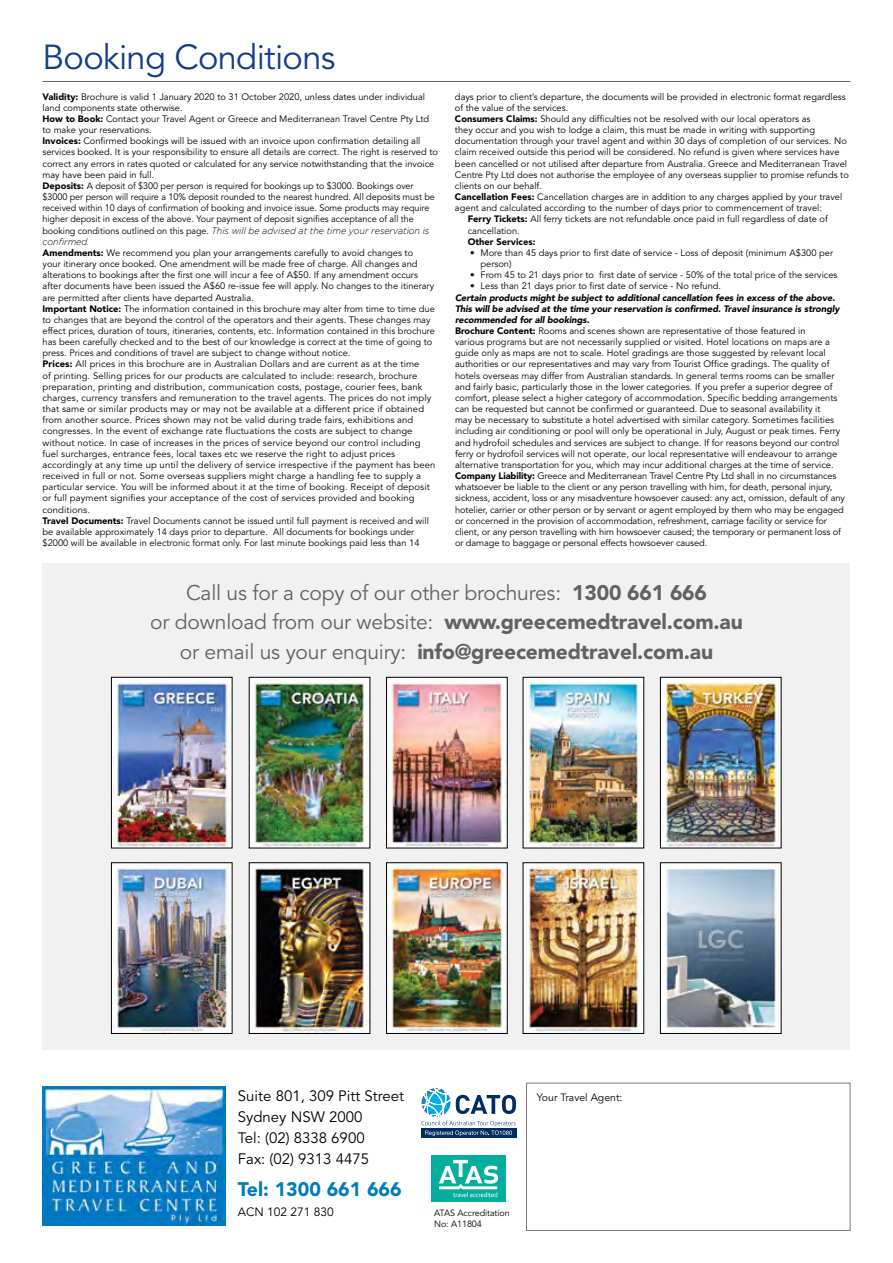
<style>
.page{position:relative;width:893px;height:1263px;background:#fff}
.page>*{position:absolute;margin:0;border:0;box-sizing:border-box;transform-origin:0 0}
.t1{font:34.5px "Avenir";letter-spacing:-.02em;color:#133c8b}
.t2{font:21px/29.2px "Avenir";letter-spacing:-.01em;color:#616264;text-align:center}
.t3{font:900 19.5px "Avenir";color:#007ac2}
.t4{font:15px/21px "Avenir";color:#000}
.t5{font:12px "Avenir";color:#000}
.t6{font:10.5px "Avenir";color:#000}
.t7{font:9.3px/11.1px "Avenir";color:#000}
.t8{font:italic 300 9.3px/11.1px "Gotham";letter-spacing:-.005em;color:#000}
.t9{font:900 9.3px "Avenir";color:#000}
.t10{font:9px/10.8px "Avenir";letter-spacing:-.01em;color:#000}
.s1{font-weight:900}
.s2{font-family:"Avenir";font-weight:400;font-style:normal}
.s3{font-weight:900;font-style:italic}
</style>
<div class="page">
<div style="left:43px;top:563px;width:807px;height:487px;background:#f1f1f2"></div>
<img style="left:662px;top:864px;width:117px;height:168px">
<div style="left:660px;top:862px;width:121px;height:172px;border:1px solid #000"></div>
<img style="left:251px;top:864px;width:117px;height:168px">
<div style="left:249px;top:862px;width:121px;height:172px;border:1px solid #000"></div>
<img style="left:113px;top:864px;width:117px;height:168px">
<div style="left:111px;top:862px;width:121px;height:172px;border:1px solid #000"></div>
<img style="left:113px;top:679px;width:117px;height:167px">
<div style="left:111px;top:677px;width:121px;height:171px;border:1px solid #000"></div>
<img style="left:251px;top:679px;width:117px;height:167px">
<img style="left:662px;top:679px;width:117px;height:167px">
<div style="left:660px;top:677px;width:121px;height:171px;border:1px solid #000"></div>
<img style="left:388px;top:864px;width:118px;height:168px">
<div style="left:386px;top:862px;width:122px;height:172px;border:1px solid #000"></div>
<img style="left:525px;top:679px;width:117px;height:167px">
<img style="left:388px;top:679px;width:118px;height:167px">
<div style="left:386px;top:677px;width:122px;height:171px;border:1px solid #000"></div>
<hr style="left:43px;top:81px;width:807px;height:1px;background:#616264">
<img style="left:525px;top:864px;width:117px;height:168px">
<div style="left:523px;top:862px;width:121px;height:172px;border:1px solid #000"></div>
<img style="left:43px;top:1087px;width:183px;height:138px">
<div style="left:526px;top:1083px;width:324px;height:148px;border:1px solid #77787b"></div>
<div style="left:421px;top:1128px;width:95px;height:9px;background:#002d62"></div>
<svg style="left:421px;top:1087px;width:95px;height:49px"></svg>
<div style="left:431px;top:1155px;width:75px;height:46px;background:#03af9c"></div>
<svg style="left:439px;top:1160px;width:59px;height:37px"></svg>
<h1 class="t1" style="left:43px;top:37px;width:295px">Booking Conditions</h1>
<p class="t7" style="left:43px;top:91px;width:397px"><span class="s1">Validity:</span> Brochure is valid 1 January 2020 to 31 October 2020, unless dates under individual land components state otherwise.<br><span class="s1">How to Book:</span> Contact your Travel Agent or Greece and Mediterranean Travel Centre Pty Ltd to make your reservations.<br><span class="s1">Invoices:</span> Confirmed bookings will be issued with an invoice upon confirmation detailing all services booked. It is your responsibility to ensure all details are correct. The right is reserved to correct any errors in rates quoted or calculated for any service notwithstanding that the invoice may have been paid in full.<br><span class="s1">Deposits:</span> A deposit of $300 per person is required for bookings up to $3000. Bookings over $3000 per person will require a 10% deposit rounded to the nearest hundred. All deposits must be received within 10 days of confirmation of booking and invoice issue. Some products may require higher deposit in excess of the above. Your payment of deposit signifies acceptance of all the</p>
<p class="t8" style="left:43px;top:225px;width:388px"><span class="s2">booking conditions outlined on this page.</span> This will be advised at the time your reservation is confirmed.</p>
<p class="t7" style="left:43px;top:247px;width:394px"><span class="s1">Amendments:</span> We recommend you plan your arrangements carefully to avoid changes to<br>your itinerary once booked. One amendment will be made free of charge. All changes and alterations to bookings after the first one will incur a fee of A$50. If any amendment occurs after documents have been issued the A$60 re-issue fee will apply. No changes to the itinerary are permitted after clients have departed Australia.<br><span class="s1">Important Notice:</span> The information contained in this brochure may alter from time to time due to changes that are beyond the control of the operators and their agents. These changes may effect prices, duration of tours, itineraries, contents, etc. Information contained in this brochure has been carefully checked and to the best of our knowledge is correct at the time of going to press. Prices and conditions of travel are subject to change without notice.<br><span class="s1">Prices:</span> All prices in this brochure are in Australian Dollars and are current as at the time<br>of printing. Selling prices for our products are calculated to include: research, brochure preparation, printing and distribution, communication costs, postage, courier fees, bank charges, currency transfers and remuneration to the travel agents. The prices do not imply that same or similar products may or may not be available at a different price if obtained from another source. Prices shown may not be valid during trade fairs, exhibitions and congresses. In the event of exchange rate fluctuations the costs are subject to change without notice. In case of increases in the prices of service beyond our control including fuel surcharges, entrance fees, local taxes etc we reserve the right to adjust prices accordingly at any time up until the delivery of service irrespective if the payment has been received in full or not. Some overseas suppliers might charge a handling fee to supply a particular service. You will be informed about it at the time of booking. Receipt of deposit or full payment signifies your acceptance of the cost of services provided and booking conditions.<br><span class="s1">Travel Documents:</span> Travel Documents cannot be issued until full payment is received and will be available approximately 14 days prior to departure. All documents for bookings under $2000 will be available in electronic format only. For last minute bookings paid less than 14</p>
<p class="t7" style="left:455px;top:91px;width:392px">days prior to client’s departure, the documents will be provided in electronic format regardless</p>
<p class="t7" style="left:455px;top:102px;width:115px">of the value of the services.</p>
<p class="t7" style="left:455px;top:113px;width:357px"><span class="s1">Consumers Claims:</span> Should any difficulties not be resolved with our local operators as</p>
<p class="t7" style="left:455px;top:125px;width:362px">they occur and you wish to lodge a claim, this must be made in writing with supporting</p>
<p class="t7" style="left:455px;top:136px;width:393px">documentation through your travel agent and within 30 days of completion of our services. No</p>
<p class="t7" style="left:455px;top:147px;width:386px">claim received outside this period will be considered. No refund is given where services have</p>
<p class="t7" style="left:455px;top:158px;width:394px">been cancelled or not utilised after departure from Australia. Greece and Mediterranean Travel</p>
<p class="t7" style="left:455px;top:169px;width:395px">Centre Pty Ltd does not authorise the employee of any overseas supplier to promise refunds to</p>
<p class="t7" style="left:455px;top:180px;width:88px">clients on our behalf.</p>
<p class="t7" style="left:455px;top:192px;width:389px"><span class="s1">Cancellation Fees:</span> Cancellation charges are in addition to any charges applied by your travel</p>
<p class="t7" style="left:455px;top:203px;width:369px">agent and calculated according to the number of days prior to commencement of travel:</p>
<p class="t7" style="left:468px;top:214px;width:362px"><span class="s1">Ferry Tickets:</span> All ferry tickets are not refundable once paid in full regardless of date of</p>
<p class="t7" style="left:468px;top:225px;width:54px">cancellation.</p>
<p class="t9" style="left:468px;top:236px;width:69px">Other Services:</p>
<p class="t7" style="left:480px;top:247px;width:354px;text-indent:-10px">• More than 45 days prior to first date of service - Loss of deposit (minimum A$300 per person)</p>
<p class="t7" style="left:470px;top:270px;width:369px">• From 45 to 21 days prior to first date of service - 50% of the total price of the services</p>
<p class="t7" style="left:470px;top:281px;width:253px">• Less than 21 days prior to first date of service - No refund.</p>
<p class="t7" style="left:455px;top:292px;width:391px"><span class="s3">Certain products might be subject to additional cancellation fees in excess of the above.<br>This will be advised at the time your reservation is confirmed. Travel insurance is strongly recommended for all bookings.<br></span><span class="s1">Brochure Content:</span> Rooms and scenes shown are representative of those featured in<br>various programs but are not necessarily supplied or visited. Hotel locations on maps are a guide only as maps are not to scale. Hotel gradings are those suggested by relevant local authorities or our representatives and may vary from Tourist Office gradings. The quality of hotels overseas may differ from Australian standards. In general terms rooms can be smaller and fairly basic, particularly those in the lower categories. If you prefer a superior degree of comfort, please select a higher category of accommodation. Specific bedding arrangements can be requested but cannot be confirmed or guaranteed. Due to seasonal availability it<br>may be necessary to substitute a hotel advertised with similar category. Sometimes facilities including air conditioning or pool will only be operational in July, August or peak times. Ferry and hydrofoil schedules and services are subject to change. If for reasons beyond our control ferry or hydrofoil services will not operate, our local representative will endeavour to arrange alternative transportation for you, which may incur additional charges at the time of service.<br><span class="s1">Company Liability:</span> Greece and Mediterranean Travel Centre Pty Ltd shall in no circumstances whatsoever be liable to the client or any person travelling with him, for death, personal injury, sickness, accident, loss or any misadventure howsoever caused: any act, omission, default of any hotelier, carrier or other person or by servant or agent employed by them who may be engaged or concerned in the provision of accommodation, refreshment, carriage facility or service for client, or any person travelling with him howsoever caused; the temporary or permanent loss of or damage to baggage or personal effects howsoever caused.</p>
<h2 class="t2" style="left:150px;top:579px;width:594px">Call us for a copy of our other brochures: <span class="s1">1300 661 666<br></span>or download from our website: <span class="s1">www.greecemedtravel.com.au </span>or email us your enquiry: <span class="s1">info@greecemedtravel.com.au</span></h2>
<h3 class="t4" style="left:238px;top:1086px;width:168px">Suite 801, 309 Pitt Street<br>Sydney NSW 2000<br>Tel: (02) 8338 6900<br>Fax: (02) 9313 4475</h3>
<h3 class="t3" style="left:238px;top:1178px;width:165px">Tel: 1300 661 666</h3>
<p class="t5" style="left:238px;top:1205px;width:98px">ACN 102 271 830</p>
<p class="t6" style="left:537px;top:1092px;width:87px">Your Travel Agent:</p>
<p class="t10" style="left:434px;top:1207px;width:77px">ATAS Accreditation<br>No: A11804</p>
</div>
